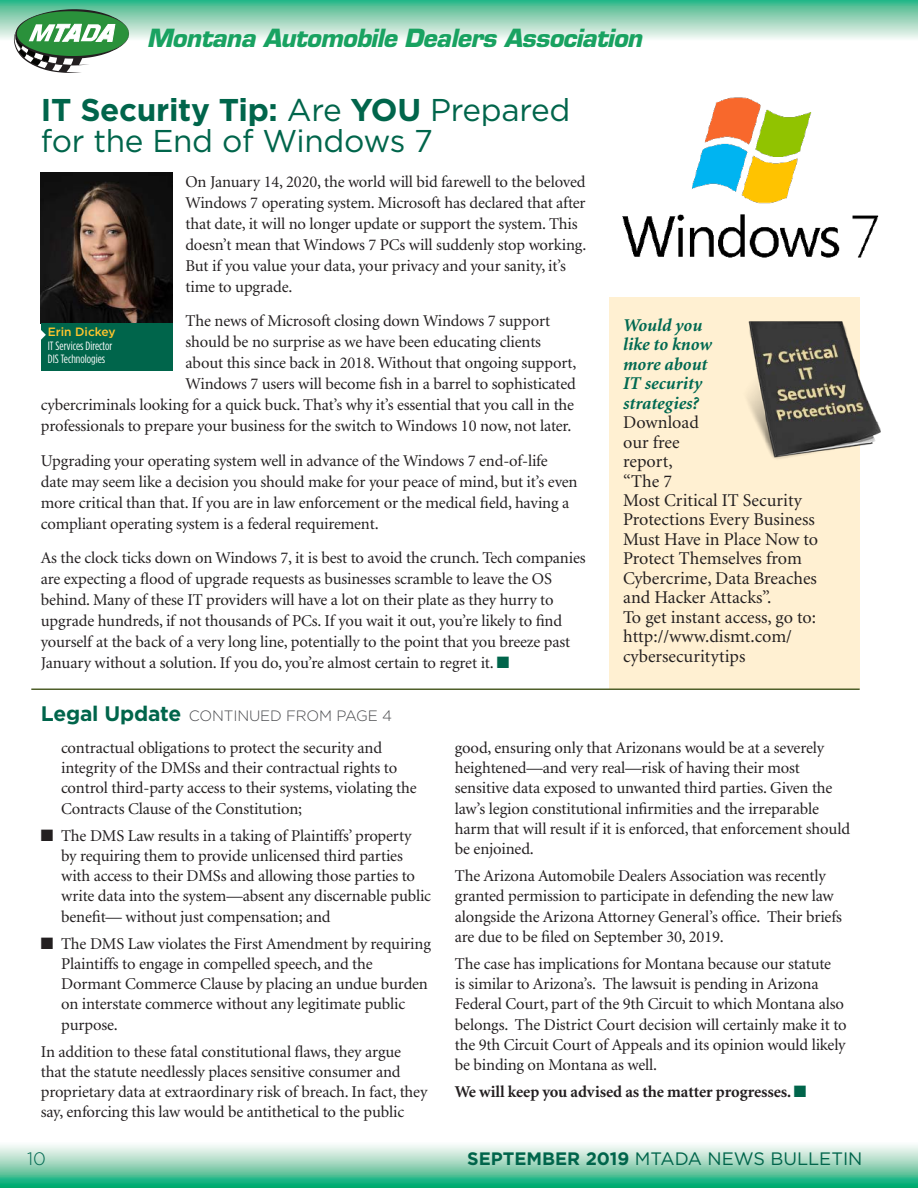
<style>
.page{position:relative;width:918px;height:1188px;background:#fff}
.page>*{position:absolute;margin:0;border:0;box-sizing:border-box;transform-origin:0 0}
.t1{font:31.5px/31.5px "Gotham";letter-spacing:-.01em;color:#00654b}
.t2{font:italic 700 24.45px "Eurostile";letter-spacing:-.02em;color:#19a261}
.t3{font:18px/19.5px "Minion";color:#231f20}
.t4{font:italic 700 18px/19.5px "Minion";color:#006951}
.t5{font:18px "Gotham";color:#00654b}
.t6{font:300 18px "Gotham";color:#006951}
.t7{font:16.5px/20.2px "Minion";letter-spacing:-.01em;color:#231f20}
.t8{font:700 16.5px "Minion";letter-spacing:-.005em;color:#231f20}
.t9{font:300 15px "Gotham";letter-spacing:-.01em;color:#4a4b4e}
.t10{font:12px/13.5px "Gotham Condensed";color:#fff}
.t11{font:500 12px "Gotham";color:#ffc52d}
.s1{font-weight:700}
.s2{color:#00654b}
.s3{font-weight:700;font-size:21px;color:#00654b}
</style>
<div class="page">
<svg style="left:0;top:1145px;width:918px;height:43px;background:#82d0b2"></svg>
<svg style="left:0;top:0;width:918px;height:39px;background:#93d4ba"></svg>
<svg style="left:10px;top:9px;width:119px;height:64px"></svg>
<img style="left:41px;top:173px;width:131px;height:151px">
<div style="left:41px;top:324px;width:131px;height:47px;background:#00654b"></div>
<svg style="left:41px;top:330px;width:5px;height:10px"></svg>
<div style="left:609px;top:297px;width:251px;height:391px;background:#fff0d2"></div>
<img style="left:747px;top:321px;width:134px;height:138px">
<img style="left:622px;top:97px;width:257px;height:161px">
<hr style="left:31px;top:688px;width:829px;height:2px;background:#4f5f2a">
<h2 class="t2" style="left:147px;top:23px;width:497px">Montana Automobile Dealers Association</h2>
<h1 class="t1" style="left:41px;top:94px;width:531px"><span class="s1">IT Security Tip:</span> Are <span class="s1">YOU</span> Prepared for the End of Windows 7</h1>
<p class="t7" style="left:186px;top:172px;width:402px;line-height:21px">On January 14, 2020, the world will bid farewell to the beloved Windows 7 operating system. Microsoft has declared that after that date, it will no longer update or support the system. This doesn’t mean that Windows 7 PCs will suddenly stop working.<br>But if you value your data, your privacy and your sanity, it’s time to upgrade.</p>
<p class="t7" style="left:186px;top:312px;width:366px">The news of Microsoft closing down Windows 7 support</p>
<p class="t7" style="left:186px;top:333px;width:357px">should be no surprise as we have been educating clients</p>
<p class="t7" style="left:186px;top:354px;width:392px">about this since back in 2018. Without that ongoing support,</p>
<p class="t7" style="left:186px;top:375px;width:392px">Windows 7 users will become fish in a barrel to sophisticated</p>
<p class="t7" style="left:41px;top:396px;width:535px">cybercriminals looking for a quick buck. That’s why it’s essential that you call in the</p>
<p class="t7" style="left:41px;top:417px;width:532px">professionals to prepare your business for the switch to Windows 10 now, not later.</p>
<p class="t7" style="left:41px;top:451px;width:538px;line-height:21px">Upgrading your operating system well in advance of the Windows 7 end-of-life date may seem like a decision you should make for your peace of mind, but it’s even more critical than that. If you are in law enforcement or the medical field, having a compliant operating system is a federal requirement.</p>
<p class="t7" style="left:41px;top:548px;width:546px;line-height:21px">As the clock ticks down on Windows 7, it is best to avoid the crunch. Tech companies are expecting a flood of upgrade requests as businesses scramble to leave the OS behind. Many of these IT providers will have a lot on their plate as they hurry to upgrade hundreds, if not thousands of PCs. If you wait it out, you’re likely to find yourself at the back of a very long line, potentially to the point that you breeze past January without a solution. If you do, you’re almost certain to regret it. <span class="s2">■</span></p>
<p class="t11" style="left:48px;top:325px;width:69px">Erin Dickey</p>
<p class="t10" style="left:48px;top:339px;width:66px">IT Services Director<br>DIS Technologies</p>
<p class="t9" style="left:41px;top:707px;width:353px"><span class="s3">Legal Update</span> CONTINUED FROM PAGE 4</p>
<p class="t4" style="left:623px;top:316px;width:90px">Would you like to know more about<br>IT security strategies?</p>
<p class="t3" style="left:623px;top:413px;width:196px">Download<br>our free<br>report,<br>“The 7<br>Most Critical IT Security<br>Protections Every Business<br>Must Have in Place Now to<br>Protect Themselves from<br>Cybercrime, Data Breaches and Hacker Attacks”.<br>To get instant access, go to: http://www.dismt.com/ cybersecuritytips</p>
<p class="t7" style="left:61px;top:738px;width:357px">contractual obligations to protect the security and integrity of the DMSs and their contractual rights to control third-party access to their systems, violating the Contracts Clause of the Constitution;</p>
<p class="t7" style="left:61px;top:826px;width:372px;text-indent:-20px">■ The DMS Law results in a taking of Plaintiffs’ property by requiring them to provide unlicensed third parties with access to their DMSs and allowing those parties to write data into the system—absent any discernable public benefit— without just compensation; and</p>
<p class="t7" style="left:61px;top:934px;width:371px;text-indent:-20px">■ The DMS Law violates the First Amendment by requiring Plaintiffs to engage in compelled speech, and the Dormant Commerce Clause by placing an undue burden on interstate commerce without any legitimate public purpose.</p>
<p class="t7" style="left:41px;top:1042px;width:388px">In addition to these fatal constitutional flaws, they argue that the statute needlessly places sensitive consumer and proprietary data at extraordinary risk of breach. In fact, they say, enforcing this law would be antithetical to the public</p>
<p class="t6" style="left:27px;top:1149px;width:20px">10</p>
<p class="t7" style="left:455px;top:738px;width:397px">good, ensuring only that Arizonans would be at a severely heightened—and very real—risk of having their most sensitive data exposed to unwanted third parties. Given the law’s legion constitutional infirmities and the irreparable harm that will result if it is enforced, that enforcement should be enjoined.</p>
<p class="t7" style="left:455px;top:866px;width:389px">The Arizona Automobile Dealers Association was recently granted permission to participate in defending the new law alongside the Arizona Attorney General’s office. Their briefs are due to be filed on September 30, 2019.</p>
<p class="t7" style="left:455px;top:954px;width:393px">The case has implications for Montana because our statute<br>is similar to Arizona’s. The lawsuit is pending in Arizona Federal Court, part of the 9th Circuit to which Montana also belongs. The District Court decision will certainly make it to the 9th Circuit Court of Appeals and its opinion would likely be binding on Montana as well.</p>
<p class="t8" style="left:455px;top:1083px;width:353px">We will keep you advised as the matter progresses. <span class="s2">■</span></p>
<p class="t5" style="left:467px;top:1149px;width:397px"><span class="s1">SEPTEMBER 2019</span> MTADA NEWS BULLETIN</p>
</div>
